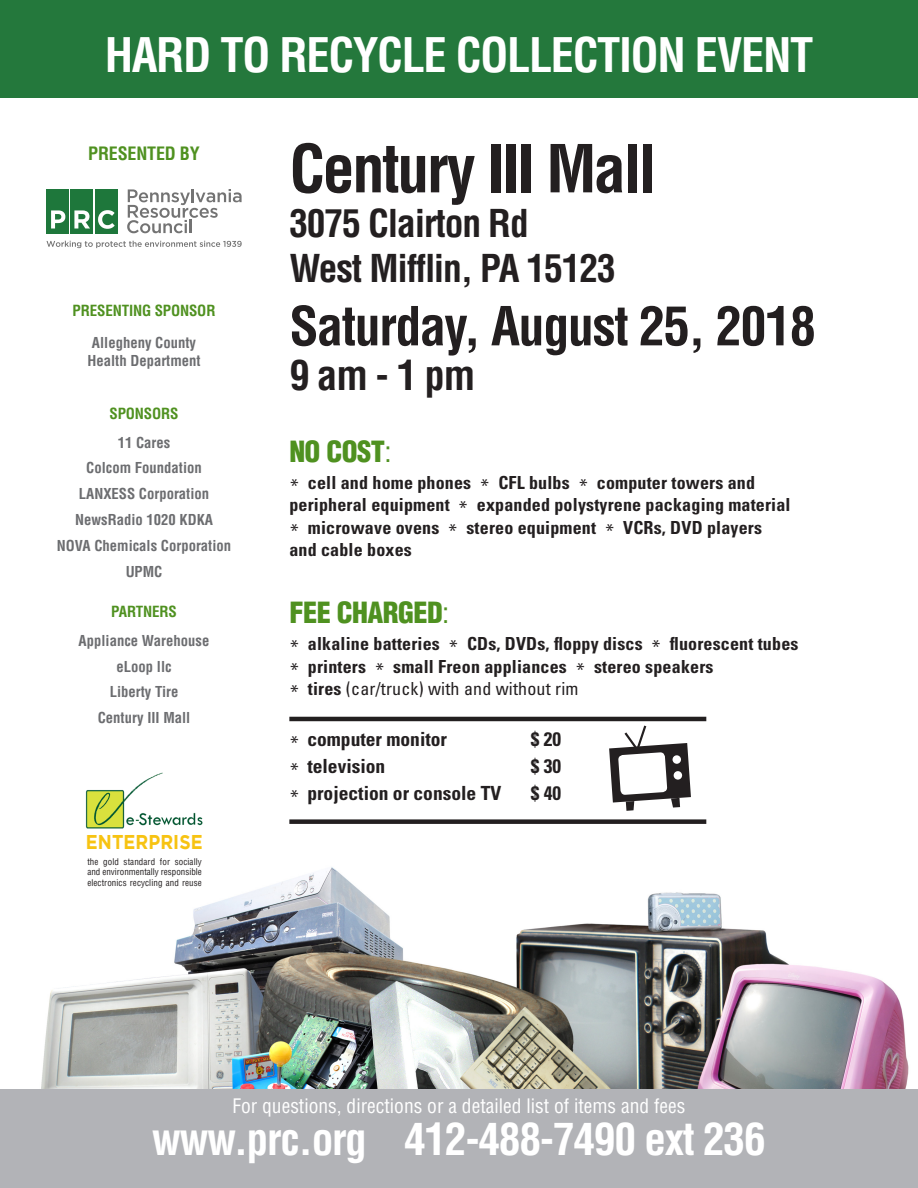
<style>
.page{position:relative;width:918px;height:1188px;background:#fff}
.page>*{position:absolute;margin:0;border:0;box-sizing:border-box;transform-origin:0 0}
.t1{font:700 condensed 64.5px "Helvetica";letter-spacing:-.04em;color:#231f20}
.t2{font:700 condensed 52.5px "Helvetica";letter-spacing:-.03em;color:#231f20}
.t3{font:700 condensed 46.5px "Helvetica";letter-spacing:-.03em;color:#fff}
.t4{font:700 condensed 43.5px "Helvetica";letter-spacing:-.03em;color:#fff}
.t5{font:700 condensed 40.5px "Helvetica";color:#231f20}
.t6{font:700 condensed 37.5px/45px "Helvetica";letter-spacing:-.03em;color:#231f20}
.t7{font:900 condensed 28.5px "Helvetica";letter-spacing:-.02em;color:#4f9120}
.t8{font:700 19.95px "Gotham";letter-spacing:.005em;color:#f7c312;scale:.89 1}
.t9{font:700 condensed 19.5px "Univers";color:#231f20}
.t10{font:condensed 19.5px "Helvetica";color:#fff}
.t11{font:700 condensed 18px/22.5px "Univers";letter-spacing:.01em;color:#231f20}
.t12{font:condensed 18px "Univers";letter-spacing:.01em;color:#231f20}
.t13{font:700 condensed 18px "Helvetica";letter-spacing:-.01em;color:#4f9120}
.t14{font:700 condensed 15px "Helvetica";letter-spacing:-.01em;color:#4f9120}
.t15{font:700 condensed 14.7px/18px "Helvetica";color:#6c6d70;text-align:center}
.t16{font:condensed 9px/10.5px "Helvetica";letter-spacing:.01em;color:#231f20;text-align:justify}
.s1{font-weight:400}
.s2{font-weight:400;font-stretch:normal}
.s3{font-stretch:normal}
.s4{font-weight:700}
</style>
<div class="page">
<img style="left:41px;top:867px;width:868px;height:222px">
<div style="left:0;top:1089px;width:918px;height:99px;background:#b2b3b7"></div>
<div style="left:0;top:0;width:918px;height:98px;background:#24783c"></div>
<svg style="left:47px;top:241px;width:195px;height:7px"></svg>
<div style="left:46px;top:189px;width:22px;height:45px;background:#1e773b"></div>
<div style="left:71px;top:189px;width:22px;height:45px;background:#1e773b"></div>
<div style="left:96px;top:189px;width:22px;height:45px;background:#1e773b"></div>
<svg style="left:127px;top:189px;width:115px;height:44px"></svg>
<svg style="left:51px;top:210px;width:14px;height:19px"></svg>
<svg style="left:74px;top:210px;width:16px;height:19px"></svg>
<svg style="left:98px;top:210px;width:17px;height:19px"></svg>
<svg style="left:609px;top:725px;width:82px;height:86px"></svg>
<hr style="left:289px;top:717px;width:417px;height:4px;background:#231f20">
<div style="left:289px;top:819px;width:417px;height:5px;background:#231f20"></div>
<img style="left:85px;top:772px;width:118px;height:57px">
<p class="t3" style="left:105px;top:27px;width:710px">HARD TO RECYCLE COLLECTION EVENT</p>
<p class="t13" style="left:88px;top:142px;width:113px">PRESENTED BY</p>
<p class="t14" style="left:73px;top:302px;width:144px">PRESENTING SPONSOR</p>
<p class="t15" style="left:88px;top:333px;width:115px">Allegheny County<br>Health Department</p>
<p class="t14" style="left:110px;top:404px;width:70px">SPONSORS</p>
<p class="t15" style="left:118px;top:433px;width:54px">11 Cares</p>
<p class="t15" style="left:86px;top:459px;width:117px">Colcom Foundation</p>
<p class="t15" style="left:79px;top:485px;width:132px">LANXESS Corporation</p>
<p class="t15" style="left:75px;top:510px;width:140px">NewsRadio 1020 KDKA</p>
<p class="t15" style="left:57px;top:536px;width:176px">NOVA Chemicals Corporation</p>
<p class="t15" style="left:126px;top:562px;width:38px">UPMC</p>
<p class="t14" style="left:111px;top:603px;width:67px">PARTNERS</p>
<p class="t15" style="left:79px;top:631px;width:132px">Appliance Warehouse</p>
<p class="t15" style="left:116px;top:657px;width:57px">eLoop llc</p>
<p class="t15" style="left:110px;top:683px;width:70px">Liberty Tire</p>
<p class="t15" style="left:98px;top:709px;width:94px">Century III Mall</p>
<p class="t8" style="left:86px;top:831px;width:133px">ENTERPRISE</p>
<p class="t16" style="left:87px;top:856px;width:116px">the gold standard for socially and environmentally responsible electronics recycling and reuse</p>
<p class="t1" style="left:289px;top:130px;width:369px">Century III Mall</p>
<p class="t6" style="left:289px;top:201px;width:328px">3075 Clairton Rd<br>West Mifflin, PA 15123</p>
<p class="t2" style="left:289px;top:294px;width:528px">Saturday, August 25, 2018</p>
<p class="t5" style="left:289px;top:351px;width:187px">9 am - 1 pm</p>
<p class="t7" style="left:289px;top:434px;width:104px">NO COST<span class="s1">:</span></p>
<p class="t11" style="left:289px;top:471px;width:467px"><span class="s2">*</span> cell and home phones <span class="s2">*</span> CFL bulbs <span class="s2">*</span> computer towers and</p>
<p class="t11" style="left:289px;top:493px;width:503px">peripheral equipment <span class="s2">*</span> expanded polystyrene packaging material</p>
<p class="t11" style="left:289px;top:516px;width:474px"><span class="s2">*</span> microwave ovens <span class="s2">*</span> stereo equipment <span class="s2">*</span> VCRs, DVD players</p>
<p class="t11" style="left:289px;top:538px;width:124px">and cable boxes</p>
<p class="t7" style="left:289px;top:595px;width:162px">FEE CHARGED<span class="s1">:</span></p>
<p class="t11" style="left:289px;top:632px;width:511px"><span class="s2">*</span> alkaline batteries <span class="s2">*</span> CDs, DVDs, floppy discs <span class="s2">*</span> fluorescent tubes <span class="s2">*</span> printers <span class="s2">*</span> small Freon appliances <span class="s2">*</span> stereo speakers</p>
<p class="t12" style="left:289px;top:677px;width:291px"><span class="s3">*</span> <span class="s4">tires</span> (car/truck) with and without rim</p>
<p class="t9" style="left:289px;top:727px;width:159px"><sub>*</sub> computer monitor</p>
<p class="t9" style="left:531px;top:727px;width:32px">$ 20</p>
<p class="t9" style="left:289px;top:754px;width:97px"><sub>*</sub> television</p>
<p class="t9" style="left:531px;top:754px;width:32px">$ 30</p>
<p class="t9" style="left:289px;top:781px;width:213px"><sub>*</sub> projection or console TV</p>
<p class="t9" style="left:531px;top:781px;width:32px">$ 40</p>
<p class="t10" style="left:232px;top:1094px;width:455px">For questions, directions or a detailed list of items and fees</p>
<p class="t4" style="left:152px;top:1113px;width:615px">www.prc.org 412-488-7490 ext 236</p>
</div>
